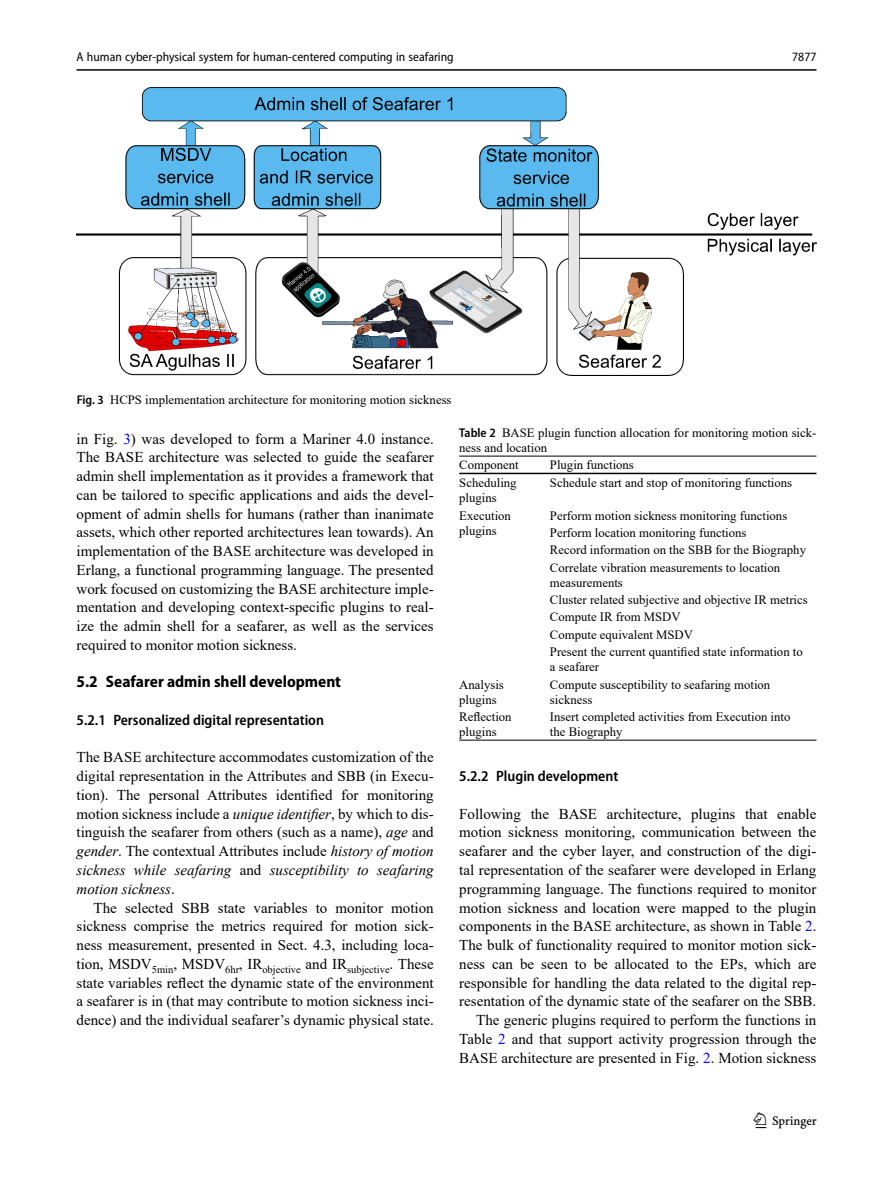
<style>
.page{position:relative;width:893px;height:1187px;background:#fff}
.page>*{position:absolute;margin:0;border:0;box-sizing:border-box;transform-origin:0 0}
.t1{font:22.5px "Springnew";color:#000}
.Head_2{font:700 semi-condensed 16.5px "Myriad Pro";color:#000}
.Body_Text{font:15px/18.8px "Times New Roman";color:#000;text-align:justify}
.Body_Text_Indent{font:15px/18.8px "Times New Roman";color:#000;text-align:justify}
.Head_3_after_2{font:600 semi-condensed 15px "Myriad Pro";color:#000}
.Head_3{font:600 semi-condensed 15px "Myriad Pro";color:#000}
.Table_Body{font:12.75px/15px "Times New Roman";color:#000}
.Table_Caption{font:12.75px/15px "Times New Roman";color:#000}
.t2{font:semi-condensed 12.75px "Myriad Pro";color:#000}
.Figure_Caption{font:12.75px "Times New Roman";color:#000}
.Table_Head{font:12.75px "Times New Roman";color:#000}
.s1{font-family:"Myriad Pro";font-weight:600;font-stretch:semi-condensed}
.s2{color:#00f}
.s3{font-style:italic}
</style>
<div class="page">
<hr style="left:77px;top:69px;width:739px;height:2px;background:#000">
<hr style="left:459px;top:472px;width:91px;height:2px;background:#000">
<hr style="left:550px;top:455px;width:266px;height:1px;background:#000">
<hr style="left:550px;top:472px;width:266px;height:2px;background:#000">
<hr style="left:459px;top:739px;width:91px;height:1px;background:#000">
<hr style="left:550px;top:739px;width:266px;height:1px;background:#000">
<hr style="left:459px;top:455px;width:91px;height:1px;background:#000">
<img style="left:77px;top:87px;width:740px;height:289px">
<p class="t2" style="left:77px;top:49px;width:379px">A human cyber-physical system for human-centered computing in seafaring</p>
<p class="Figure_Caption" style="left:77px;top:390px;width:376px"><span class="s1">Fig. 3</span> HCPS implementation architecture for monitoring motion sickness</p>
<p class="t2" style="left:792px;top:49px;width:26px">7877</p>
<p class="Body_Text" style="left:77px;top:428px;width:359px">in Fig. <span class="s2">3</span>) was developed to form a Mariner 4.0 instance.<br>The BASE architecture was selected to guide the seafarer admin shell implementation as it provides a framework that can be tailored to specific applications and aids the devel&shy;opment of admin shells for humans (rather than inanimate assets, which other reported architectures lean towards). An implementation of the BASE architecture was developed in Erlang, a functional programming language. The presented work focused on customizing the BASE architecture imple&shy;mentation and developing context-specific plugins to real&shy;ize the admin shell for a seafarer, as well as the services required to monitor motion sickness.</p>
<p class="Head_2" style="left:77px;top:672px;width:266px">5.2 Seafarer admin shell development</p>
<p class="Head_3_after_2" style="left:77px;top:711px;width:249px">5.2.1 Personalized digital representation</p>
<p class="Body_Text" style="left:77px;top:747px;width:359px">The BASE architecture accommodates customization of the digital representation in the Attributes and SBB (in Execu&shy;tion). The personal Attributes identified for monitoring motion sickness include a <span class="s3">unique identifier</span>, by which to dis&shy;tinguish the seafarer from others (such as a name), <span class="s3">age</span> and <span class="s3">gender</span>. The contextual Attributes include <span class="s3">history of motion sickness while seafaring</span> and <span class="s3">susceptibility to seafaring motion sickness</span>.</p>
<p class="Body_Text_Indent" style="left:77px;top:897px;width:359px;text-indent:17px">The selected SBB state variables to monitor motion sickness comprise the metrics required for motion sick&shy;ness measurement, presented in Sect. 4.3, including loca&shy;tion, MSDV<sub>5min</sub>, MSDV<sub>6hr</sub>, IR<sub>objective</sub> and IR<sub>subjective</sub>. These state variables reflect the dynamic state of the environment a seafarer is in (that may contribute to motion sickness inci&shy;dence) and the individual seafarer’s dynamic physical state.</p>
<p class="Table_Caption" style="left:459px;top:424px;width:359px"><span class="s1">Table 2</span> BASE plugin function allocation for monitoring motion sick&shy;ness and location</p>
<p class="Table_Head" style="left:459px;top:456px;width:61px">Component</p>
<p class="Table_Head" style="left:550px;top:456px;width:85px">Plugin functions</p>
<p class="Table_Body" style="left:459px;top:475px;width:59px">Scheduling plugins</p>
<p class="Table_Body" style="left:550px;top:475px;width:244px">Schedule start and stop of monitoring functions</p>
<p class="Table_Body" style="left:459px;top:507px;width:53px">Execution plugins</p>
<p class="Table_Body" style="left:550px;top:507px;width:239px">Perform motion sickness monitoring functions</p>
<p class="Table_Body" style="left:550px;top:525px;width:198px">Perform location monitoring functions</p>
<p class="Table_Body" style="left:550px;top:542px;width:258px">Record information on the SBB for the Biography</p>
<p class="Table_Body" style="left:550px;top:559px;width:232px">Correlate vibration measurements to location measurements</p>
<p class="Table_Body" style="left:550px;top:592px;width:259px">Cluster related subjective and objective IR metrics</p>
<p class="Table_Body" style="left:550px;top:609px;width:132px">Compute IR from MSDV</p>
<p class="Table_Body" style="left:550px;top:626px;width:145px">Compute equivalent MSDV</p>
<p class="Table_Body" style="left:550px;top:644px;width:254px">Present the current quantified state information to a seafarer</p>
<p class="Table_Body" style="left:459px;top:676px;width:46px">Analysis plugins</p>
<p class="Table_Body" style="left:550px;top:676px;width:222px">Compute susceptibility to seafaring motion sickness</p>
<p class="Table_Body" style="left:459px;top:708px;width:54px">Reflection plugins</p>
<p class="Table_Body" style="left:550px;top:708px;width:242px">Insert completed activities from Execution into the Biography</p>
<p class="Head_3" style="left:459px;top:767px;width:161px">5.2.2 Plugin development</p>
<p class="Body_Text" style="left:459px;top:803px;width:359px">Following the BASE architecture, plugins that enable motion sickness monitoring, communication between the seafarer and the cyber layer, and construction of the digi&shy;tal representation of the seafarer were developed in Erlang programming language. The functions required to monitor motion sickness and location were mapped to the plugin components in the BASE architecture, as shown in Table <span class="s2">2</span>.<br>The bulk of functionality required to monitor motion sick&shy;ness can be seen to be allocated to the EPs, which are responsible for handling the data related to the digital rep&shy;resentation of the dynamic state of the seafarer on the SBB.</p>
<p class="Body_Text_Indent" style="left:459px;top:1010px;width:359px;text-indent:17px">The generic plugins required to perform the functions in Table <span class="s2">2</span> and that support activity progression through the BASE architecture are presented in Fig. <span class="s2">2</span>. Motion sickness</p>
<h1 class="t1" style="left:756px;top:1107px;width:63px">1 3</h1>
</div>
